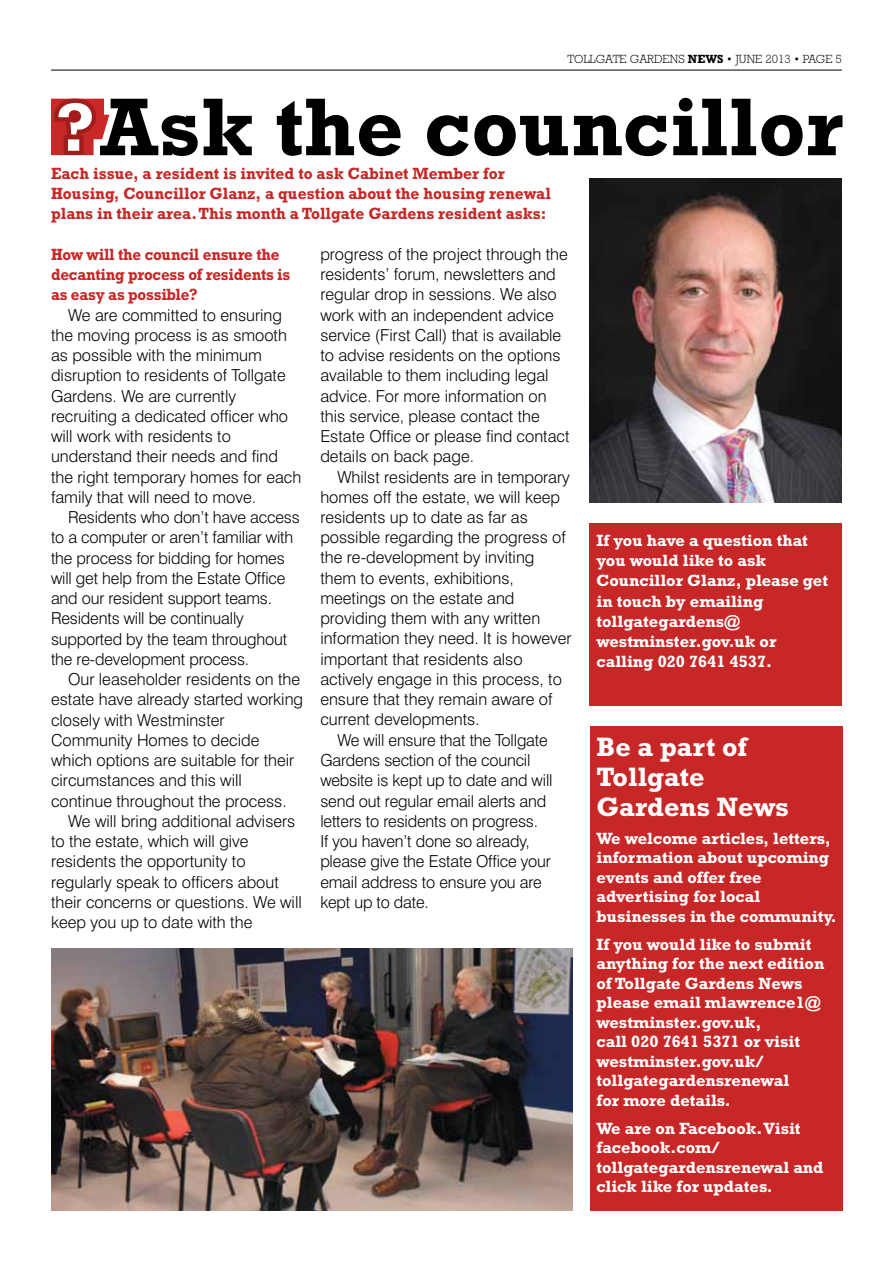
<style>
.page{position:relative;width:893px;height:1263px;background:#fff}
.page>*{position:absolute;margin:0;border:0;box-sizing:border-box;transform-origin:0 0}
.t1{font:700 27px/30px "Rockwell Std";color:#fff}
.t2{font:300 16.5px/20.2px "Swiss 721 BT";color:#000}
.t3{font:700 16.5px/19.5px "Rockwell Std";color:#fff}
.t4{font:700 16.5px/20.2px "Rockwell Std";color:#c72827;scale:.95 1}
.t5{font:700 16.5px/20.2px "Rockwell Std";color:#c72827;scale:.93 1}
.t6{font:300 12px "Rockwell Std";color:#000}
.s1{font-weight:700}
</style>
<div class="page">
<hr style="left:51px;top:70px;width:791px;height:1px;background:#000">
<div style="left:590px;top:523px;width:252px;height:182px;background:#c72827"></div>
<img style="left:590px;top:179px;width:252px;height:324px">
<div style="left:590px;top:726px;width:252px;height:484px;background:#c72827"></div>
<img style="left:51px;top:948px;width:522px;height:262px">
<svg style="left:51px;top:99px;width:147px;height:57px"></svg>
<svg style="left:204px;top:99px;width:48px;height:56px"></svg>
<svg style="left:277px;top:99px;width:124px;height:57px"></svg>
<svg style="left:427px;top:115px;width:141px;height:41px"></svg>
<svg style="left:574px;top:115px;width:93px;height:41px"></svg>
<svg style="left:673px;top:98px;width:169px;height:58px"></svg>
<p class="t6" style="left:567px;top:52px;width:276px">TOLLGATE GARDENS <span class="s1">NEWS</span> • JUNE 2013 • PAGE 5</p>
<p class="t4" style="left:51px;top:163px;width:528px">Each issue, a resident is invited to ask Cabinet Member for<br>Housing, Councillor Glanz, a question about the housing renewal plans in their area. This month a Tollgate Gardens resident asks:</p>
<p class="t5" style="left:51px;top:244px;width:259px">How will the council ensure the decanting process of residents is as easy as possible?</p>
<p class="t2" style="left:51px;top:304px;width:252px;text-indent:17px">We are committed to ensuring the moving process is as smooth as possible with the minimum disruption to residents of Tollgate<br>Gardens. We are currently recruiting a dedicated officer who will work with residents to understand their needs and find the right temporary homes for each family that will need to move.</p>
<p class="t2" style="left:51px;top:507px;width:250px;text-indent:17px">Residents who don’t have access to a computer or aren’t familiar with the process for bidding for homes will get help from the Estate Office and our resident support teams.<br>Residents will be continually supported by the team throughout the re-development process.</p>
<p class="t2" style="left:68px;top:669px;width:234px">Our leaseholder residents on the</p>
<p class="t2" style="left:51px;top:689px;width:254px">estate have already started working</p>
<p class="t2" style="left:51px;top:709px;width:175px">closely with Westminster</p>
<p class="t2" style="left:51px;top:730px;width:210px">Community Homes to decide</p>
<p class="t2" style="left:51px;top:750px;width:245px">which options are suitable for their</p>
<p class="t2" style="left:51px;top:770px;width:192px">circumstances and this will</p>
<p class="t2" style="left:51px;top:790px;width:237px">continue throughout the process.</p>
<p class="t2" style="left:68px;top:811px;width:229px">We will bring additional advisers</p>
<p class="t2" style="left:51px;top:831px;width:199px">to the estate, which will give</p>
<p class="t2" style="left:51px;top:851px;width:196px">residents the opportunity to</p>
<p class="t2" style="left:51px;top:871px;width:229px">regularly speak to officers about</p>
<p class="t2" style="left:51px;top:892px;width:252px">their concerns or questions. We will</p>
<p class="t2" style="left:51px;top:912px;width:203px">keep you up to date with the</p>
<p class="t2" style="left:320px;top:244px;width:251px">progress of the project through the residents’ forum, newsletters and regular drop in sessions. We also work with an independent advice service (First Call) that is available to advise residents on the options available to them including legal advice. For more information on this service, please contact the Estate Office or please find contact details on back page.</p>
<p class="t2" style="left:320px;top:466px;width:253px;text-indent:17px">Whilst residents are in temporary homes off the estate, we will keep residents up to date as far as possible regarding the progress of the re-development by inviting them to events, exhibitions, meetings on the estate and providing them with any written information they need. It is however important that residents also actively engage in this process, to ensure that they remain aware of current developments.</p>
<p class="t2" style="left:320px;top:730px;width:234px;text-indent:17px">We will ensure that the Tollgate<br>Gardens section of the council website is kept up to date and will send out regular email alerts and letters to residents on progress.<br>If you haven’t done so already, please give the Estate Office your email address to ensure you are kept up to date.</p>
<p class="t3" style="left:596px;top:530px;width:233px;line-height:20.2px">If you have a question that you would like to ask<br>Councillor Glanz, please get in touch by emailing tollgategardens@ westminster.gov.uk or calling 020 7641 4537.</p>
<h1 class="t1" style="left:596px;top:731px;width:194px">Be a part of<br>Tollgate<br>Gardens News</h1>
<p class="t3" style="left:596px;top:828px;width:242px">We welcome articles, letters, information about upcoming events and offer free advertising for local businesses in the community.</p>
<p class="t3" style="left:596px;top:934px;width:229px">If you would like to submit anything for the next edition of Tollgate Gardens News please email mlawrence1@ westminster.gov.uk,<br>call 020 7641 5371 or visit westminster.gov.uk/ tollgategardensrenewal<br>for more details.</p>
<p class="t3" style="left:596px;top:1118px;width:229px">We are on Facebook. Visit facebook.com/ tollgategardensrenewal and click like for updates.</p>
</div>
